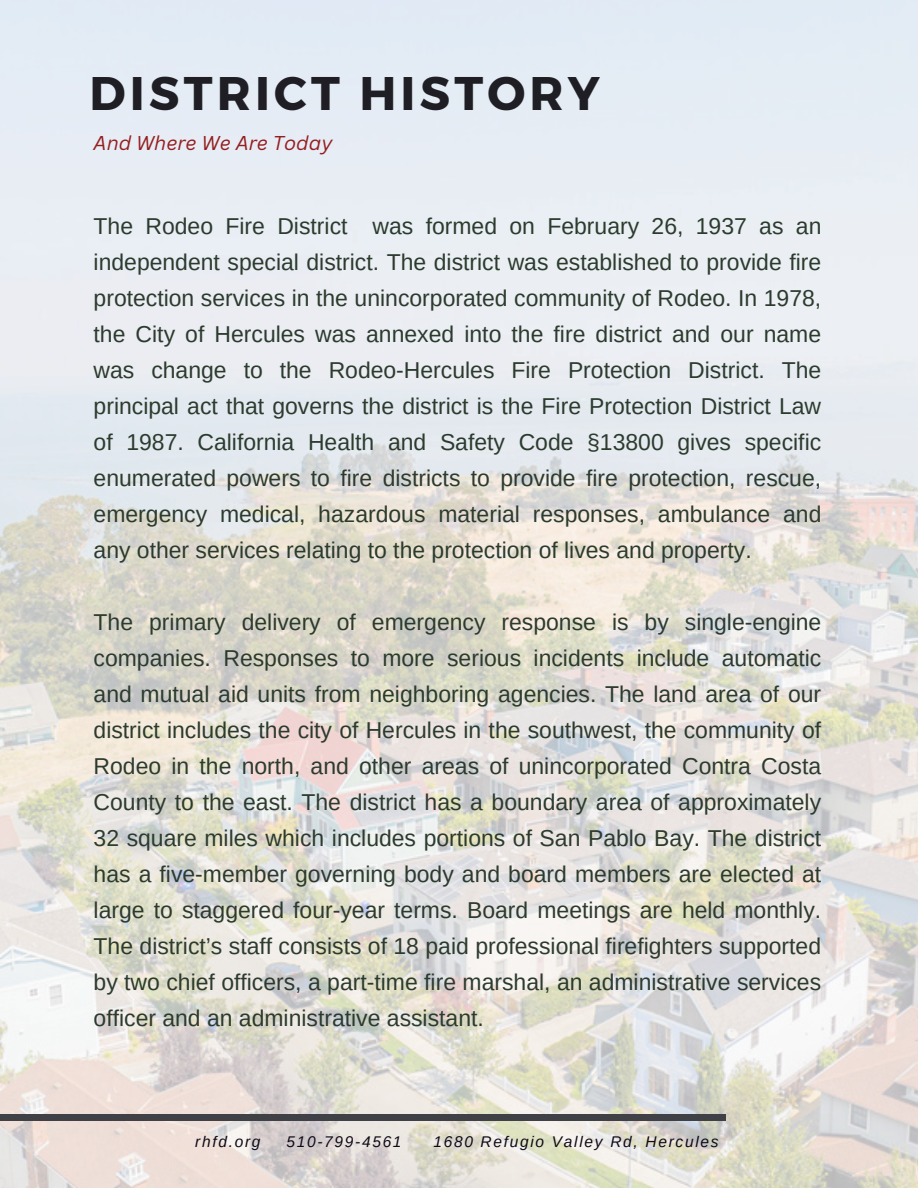
<style>
.page{position:relative;width:918px;height:1188px;background:#fff}
.page>*{position:absolute;margin:0;border:0;box-sizing:border-box;transform-origin:0 0}
.t1{font:700 47.1px "Montserrat";letter-spacing:.09em;color:#1f1e25}
.t2{font:22.95px/36px "Arimo";color:#2c3b2e;text-align:justify}
.t3{font:italic 19.5px "Canva Sans";color:#941f1f}
.t4{font:italic 15.45px "Arimo";letter-spacing:.11em;color:#0f0a18}
</style>
<div class="page">
<img style="left:0;top:0;width:918px;height:1188px">
<div style="left:0;top:1114px;width:726px;height:6px;background:#404047"></div>
<h2 class="t1" style="left:90px;top:62px;width:512px">DISTRICT HISTORY</h2>
<h2 class="t3" style="left:94px;top:129px;width:240px">And Where We Are Today</h2>
<h1 class="t2" style="left:94px;top:208px;width:729px">The Rodeo Fire District was formed on February 26, 1937 as an independent special district. The district was established to provide fire protection services in the unincorporated community of Rodeo. In 1978, the City of Hercules was annexed into the fire district and our name was change to the Rodeo-Hercules Fire Protection District. The principal act that governs the district is the Fire Protection District Law of 1987. California Health and Safety Code §13800 gives specific enumerated powers to fire districts to provide fire protection, rescue, emergency medical, hazardous material responses, ambulance and any other services relating to the protection of lives and property.</h1>
<h3 class="t2" style="left:94px;top:604px;width:729px">The primary delivery of emergency response is by single-engine companies. Responses to more serious incidents include automatic and mutual aid units from neighboring agencies. The land area of our district includes the city of Hercules in the southwest, the community of Rodeo in the north, and other areas of unincorporated Contra Costa County to the east. The district has a boundary area of approximately 32 square miles which includes portions of San Pablo Bay. The district has a five-member governing body and board members are elected at large to staggered four-year terms. Board meetings are held monthly.<br>The district’s staff consists of 18 paid professional firefighters supported by two chief officers, a part-time fire marshal, an administrative services officer and an administrative assistant.</h3>
<p class="t4" style="left:195px;top:1133px;width:67px">rhfd.org</p>
<p class="t4" style="left:286px;top:1133px;width:117px">510-799-4561</p>
<p class="t4" style="left:433px;top:1133px;width:287px">1680 Refugio Valley Rd, Hercules</p>
</div>
